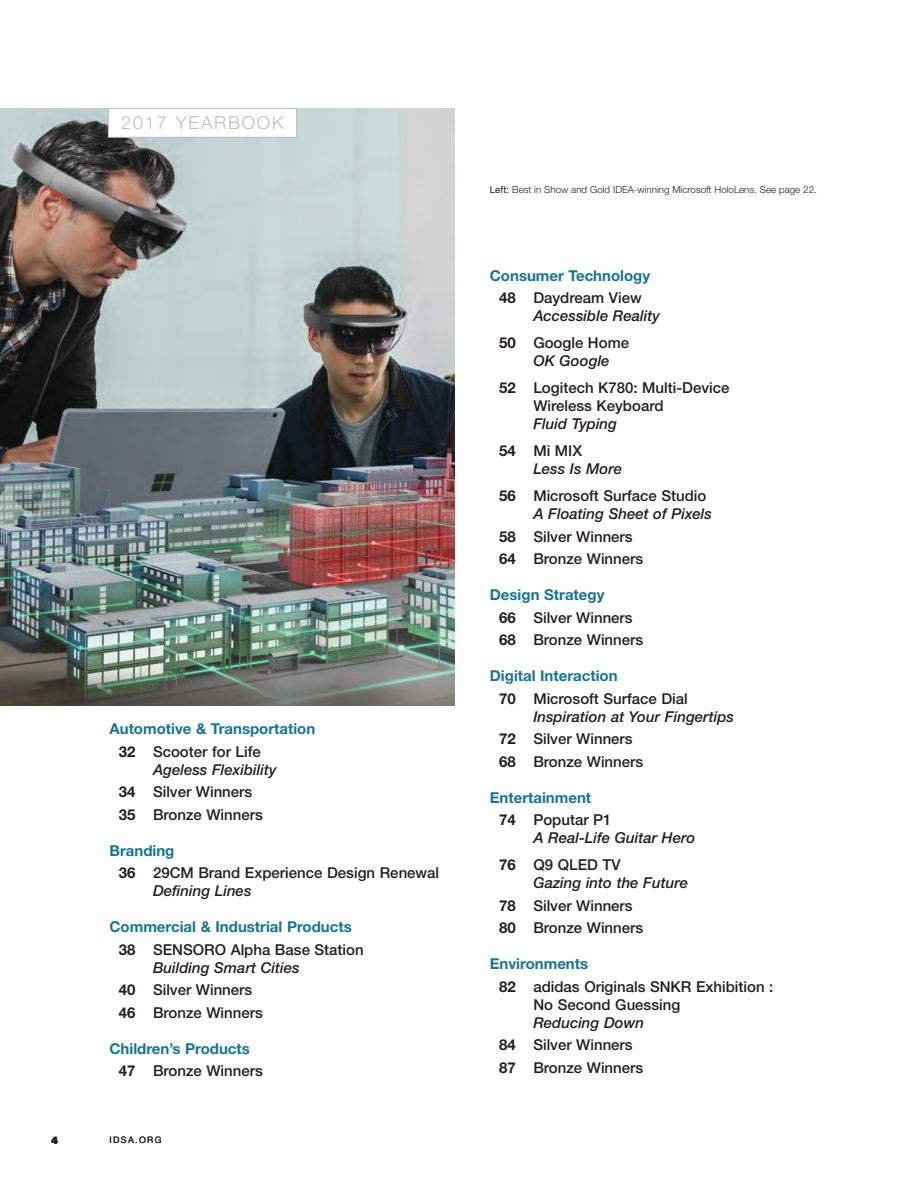
<style>
.page{position:relative;width:918px;height:1188px;background:#fff}
.page>*{position:absolute;margin:0;border:0;box-sizing:border-box;transform-origin:0 0}
.t1{font:300 18px "Helvetica Neue LT Std";letter-spacing:.1em;color:#bcbdc0}
.t2{font:500 15px/22.5px "Helvetica Neue LT Std";color:#231f20}
.t3{font:700 15px/22.5px "Helvetica Neue LT Std";color:#157597}
.t4{font:italic 500 15px/27px "Helvetica Neue LT Std";color:#231f20}
.t5{font:900 10.5px "Helvetica Neue LT Std";color:#231f20}
.t6{font:300 9.75px "Helvetica Neue LT Std";color:#231f20}
.t7{font:9px "Helvetica Neue LT Std";letter-spacing:.15em;color:#231f20}
.s1{color:#231f20}
.s2{font-weight:500;color:#231f20}
.s3{font-style:italic}
.s4{font-weight:700}
.s5{font-weight:700;color:#157597}
.s6{font-weight:400}
.s7{font-weight:700;font-style:normal}
.s8{font-style:normal}
</style>
<div class="page">
<img style="left:0;top:108px;width:454px;height:598px">
<div style="left:108px;top:108px;width:189px;height:29px;background:#fff"></div>
<div style="left:108px;top:108px;width:189px;height:30px;border:1px solid #bcbdc0"></div>
<p class="t1" style="left:121px;top:112px;width:164px">2017 YEARBOOK</p>
<p class="t3" style="left:119px;top:718px;width:198px;text-indent:-9px">Automotive &amp; Transportation<br><span class="s1">32</span> <span class="s2">Scooter for Life</span></p>
<p class="t2" style="left:119px;top:758px;width:159px;text-indent:34px"><span class="s3">Ageless Flexibility<br></span><span class="s4">34</span> Silver Winners<br><span class="s4">35</span> Bronze Winners</p>
<p class="t2" style="left:119px;top:839px;width:322px;text-indent:-9px"><span class="s5">Branding<br></span><span class="s4">36</span> 29CM Brand Experience Design Renewal</p>
<p class="t4" style="left:153px;top:877px;width:100px">Defining Lines</p>
<p class="t3" style="left:119px;top:916px;width:246px;text-indent:-9px">Commercial &amp; Industrial Products<br><span class="s1">38</span> <span class="s2">SENSORO Alpha Base Station</span></p>
<p class="t2" style="left:119px;top:956px;width:182px;text-indent:34px"><span class="s3">Building Smart Cities<br></span><span class="s4">40</span> Silver Winners<br><span class="s4">46</span> Bronze Winners</p>
<p class="t3" style="left:119px;top:1037px;width:146px;text-indent:-9px">Children’s Products<br><span class="s1">47</span> <span class="s2">Bronze Winners</span></p>
<p class="t5" style="left:51px;top:1134px;width:9px">4</p>
<p class="t7" style="left:110px;top:1135px;width:54px">IDSA.ORG</p>
<p class="t6" style="left:490px;top:184px;width:329px"><span class="s6">Left:</span> Best in Show and Gold IDEA-winning Microsoft HoloLens. See page 22.</p>
<p class="t3" style="left:490px;top:264px;width:162px;text-align:center">Consumer Technology<br><span class="s1">48</span> <span class="s2">Daydream View</span></p>
<p class="t4" style="left:499px;top:302px;width:162px;text-indent:34px">Accessible Reality<br><span class="s7">50</span> <span class="s8">Google Home</span></p>
<p class="t2" style="left:499px;top:347px;width:232px;line-height:27px;text-indent:34px"><span class="s3">OK Google<br></span><span class="s4">52</span> Logitech K780: Multi-Device</p>
<p class="t2" style="left:533px;top:394px;width:132px">Wireless Keyboard</p>
<p class="t4" style="left:499px;top:410px;width:119px;text-indent:34px">Fluid Typing<br><span class="s7">54</span> <span class="s8">Mi MIX</span></p>
<p class="t2" style="left:499px;top:455px;width:209px;line-height:27px;text-indent:34px"><span class="s3">Less Is More<br></span><span class="s4">56</span> Microsoft Surface Studio</p>
<p class="t2" style="left:499px;top:502px;width:214px;text-indent:34px"><span class="s3">A Floating Sheet of Pixels<br></span><span class="s4">58</span> Silver Winners<br><span class="s4">64</span> Bronze Winners</p>
<p class="t2" style="left:499px;top:583px;width:146px;text-indent:-9px"><span class="s5">Design Strategy<br></span><span class="s4">66</span> Silver Winners<br><span class="s4">68</span> Bronze Winners</p>
<p class="t2" style="left:499px;top:664px;width:190px;text-indent:-9px"><span class="s5">Digital Interaction<br></span><span class="s4">70</span> Microsoft Surface Dial</p>
<p class="t4" style="left:499px;top:705px;width:236px;line-height:22.5px;text-indent:34px">Inspiration at Your Fingertips<br><span class="s7">72</span> <span class="s8">Silver Winners<br></span><span class="s7">68</span> <span class="s8">Bronze Winners</span></p>
<p class="t3" style="left:499px;top:786px;width:114px;text-indent:-9px">Entertainment<br><span class="s1">74</span> <span class="s2">Poputar P1</span></p>
<p class="t4" style="left:499px;top:824px;width:198px;text-indent:34px">A Real-Life Guitar Hero<br><span class="s7">76</span> <span class="s8">Q9 QLED TV</span></p>
<p class="t2" style="left:499px;top:871px;width:190px;text-indent:34px"><span class="s3">Gazing into the Future<br></span><span class="s4">78</span> Silver Winners<br><span class="s4">80</span> Bronze Winners</p>
<p class="t2" style="left:499px;top:952px;width:276px;text-indent:-9px"><span class="s5">Environments<br></span><span class="s4">82</span> adidas Originals SNKR Exhibition :</p>
<p class="t2" style="left:533px;top:993px;width:148px">No Second Guessing</p>
<p class="t2" style="left:499px;top:1011px;width:146px;text-indent:34px"><span class="s3">Reducing Down<br></span><span class="s4">84</span> Silver Winners<br><span class="s4">87</span> Bronze Winners</p>
</div>
